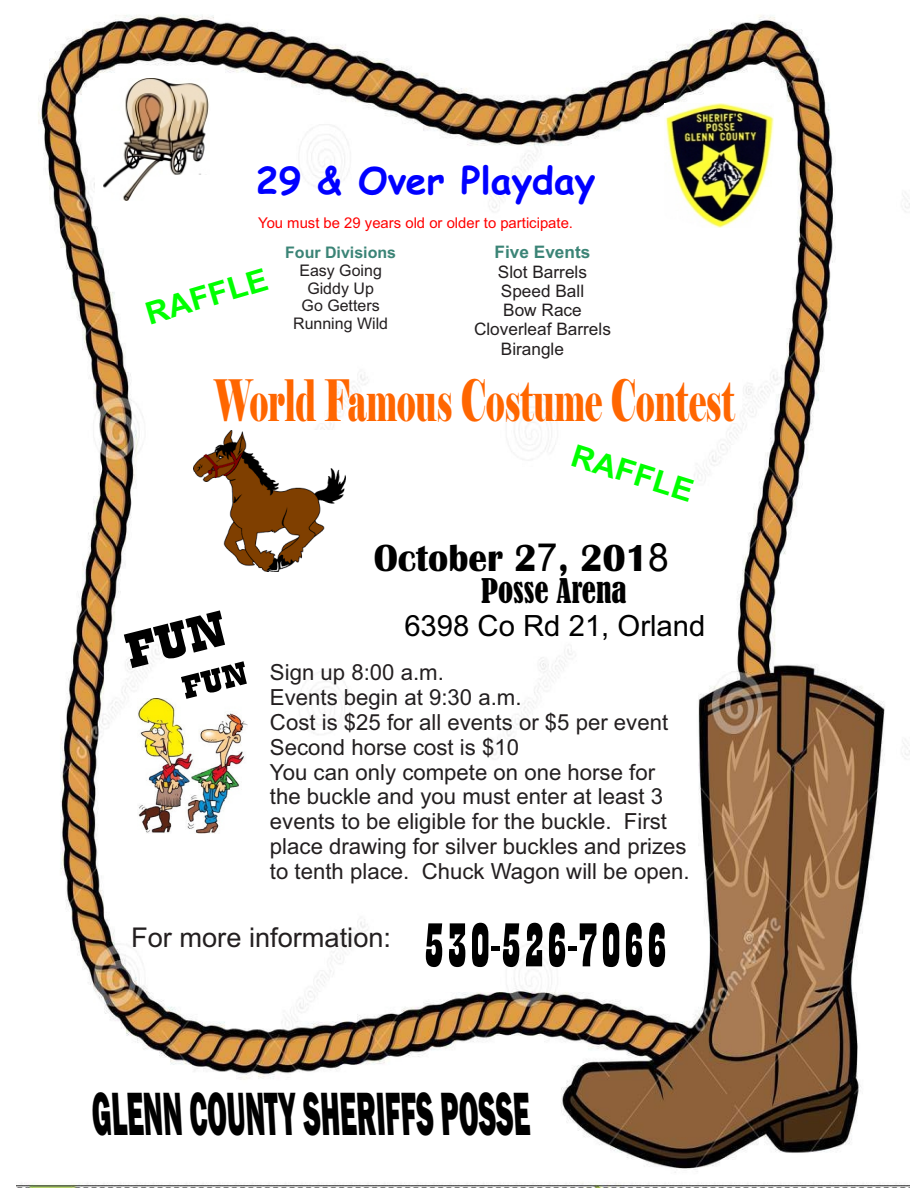
<style>
.page{position:relative;width:918px;height:1188px;background:#fff}
.page>*{position:absolute;margin:0;border:0;box-sizing:border-box;transform-origin:0 0}
.t1{font:64.5px "Playbill";color:#000}
.t2{font:800 63.3px "Franklin Gothic";color:#000;scale:.45 1}
.t3{font:57.3px "Elephant";color:#f60;scale:.57 1}
.t4{font:700 39px "Britannic";color:#000;scale:.96 1}
.t5{font:700 37.2px "Comic Sans MS";color:#00f}
.t6{font:condensed 31.65px "Bernard";color:#000}
.t7{font:700 31.2px "Arial";color:#0f0}
.t8{font:29.25px "Arial";color:#000}
.t9{font:27.15px "Arial";color:#231f20}
.t10{font:22.2px/24.8px "Arial";color:#231f20}
.t11{font:17.25px "Arial";color:#231f20}
.t12{font:700 17.25px "Arial";color:#3b8476}
.t13{font:16.05px/17.9px "Arial";color:#231f20;text-align:center}
.t14{font:700 16.05px "Arial";color:#3b8476}
.t15{font:14.85px "Arial";color:#f00}
.s1{font-family:"Arial";font-weight:400}
</style>
<div class="page">
<img style="left:16px;top:14px;width:893px;height:1174px">
<img style="left:664px;top:104px;width:109px;height:123px">
<img style="left:138px;top:699px;width:110px;height:134px">
<img style="left:193px;top:431px;width:152px;height:141px">
<img style="left:95px;top:78px;width:123px;height:123px">
<svg style="left:205px;top:264px;width:66px;height:33px"></svg>
<div style="left:160px;top:175px;width:58px;height:26px;background:#fff"></div>
<svg style="left:124px;top:610px;width:125px;height:89px"></svg>
<h3 class="t5" style="left:256px;top:164px;width:341px">29 &amp; Over Playday</h3>
<p class="t15" style="left:258px;top:217px;width:316px">You must be 29 years old or older to participate.</p>
<h3 class="t7" style="left:143px;top:302px;width:127px;rotate:-16deg">RAFFLE</h3>
<p class="t14" style="left:285px;top:246px;width:113px">Four Divisions</p>
<p class="t13" style="left:293px;top:263px;width:97px">Easy Going<br>Giddy Up<br>Go Getters<br>Running Wild</p>
<p class="t12" style="left:495px;top:246px;width:97px">Five Events</p>
<p class="t11" style="left:498px;top:265px;width:91px">Slot Barrels</p>
<p class="t11" style="left:501px;top:284px;width:85px">Speed Ball</p>
<p class="t11" style="left:503px;top:304px;width:80px">Bow Race</p>
<p class="t11" style="left:474px;top:323px;width:138px">Cloverleaf Barrels</p>
<p class="t11" style="left:501px;top:342px;width:65px">Birangle</p>
<h3 class="t3" style="left:214px;top:366px;width:915px">World Famous Costume Contest</h3>
<h3 class="t7" style="left:576px;top:443px;width:127px;rotate:17deg">RAFFLE</h3>
<h3 class="t4" style="left:374px;top:544px;width:310px">October 2<span class="s1">7</span>, 201<span class="s1">8</span></h3>
<h3 class="t6" style="left:481px;top:577px;width:147px">Posse Arena</h3>
<h3 class="t8" style="left:404px;top:614px;width:303px">6398 Co Rd 21, Orland</h3>
<p class="t10" style="left:270px;top:662px;width:421px">Sign up 8:00 a.m.<br>Events begin at 9:30 a.m.<br>Cost is $25 for all events or $5 per event Second horse cost is $10<br>You can only compete on one horse for the buckle and you must enter at least 3 events to be eligible for the buckle. First place drawing for silver buckles and prizes to tenth place. Chuck Wagon will be open.</p>
<p class="t9" style="left:131px;top:928px;width:262px">For more information:</p>
<h1 class="t1" style="left:423px;top:923px;width:247px">530-526-7066</h1>
<h2 class="t2" style="left:93px;top:1091px;width:981px">GLENN COUNTY SHERIFFS POSSE</h2>
</div>
